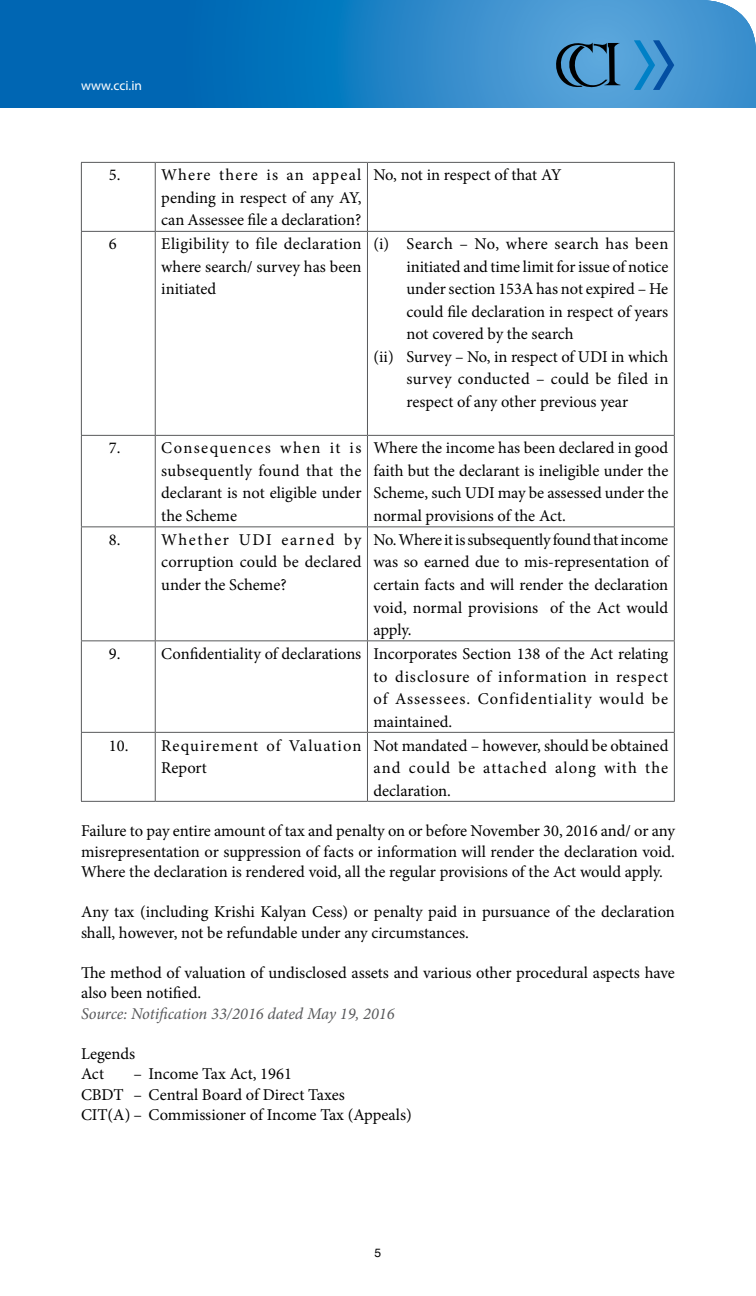
<style>
.page{position:relative;width:756px;height:1296px;background:#fff}
.page>*{position:absolute;margin:0;border:0;box-sizing:border-box;transform-origin:0 0}
.t1{font:16.5px/22.5px "Minion Pro";color:#000;text-align:justify}
.t2{font:italic 16.5px "Minion Pro";letter-spacing:-.01em;color:#58595b}
.t3{font:16.5px "Minion Pro";letter-spacing:.025em;color:#000}
.t4{font:16.5px/22.5px "Minion Pro";letter-spacing:.055em;color:#000}
.t5{font:16.5px "Minion Pro";letter-spacing:.02em;color:#000}
.t6{font:13.5px "Myriad Pro";color:#fff}
.t7{font:12px "Helvetica";color:#000}
</style>
<div class="page">
<hr style="left:81px;top:162px;width:74px;height:1px;background:#58595b">
<hr style="left:155px;top:162px;width:212px;height:1px;background:#58595b">
<hr style="left:367px;top:162px;width:308px;height:1px;background:#58595b">
<hr style="left:81px;top:231px;width:74px;height:1px;background:#58595b">
<hr style="left:155px;top:231px;width:212px;height:1px;background:#58595b">
<hr style="left:367px;top:231px;width:308px;height:1px;background:#58595b">
<hr style="left:81px;top:435px;width:74px;height:1px;background:#58595b">
<hr style="left:155px;top:435px;width:212px;height:1px;background:#58595b">
<hr style="left:367px;top:435px;width:308px;height:1px;background:#58595b">
<hr style="left:81px;top:526px;width:74px;height:1px;background:#58595b">
<hr style="left:155px;top:526px;width:212px;height:1px;background:#58595b">
<hr style="left:367px;top:526px;width:308px;height:1px;background:#58595b">
<hr style="left:81px;top:640px;width:74px;height:1px;background:#58595b">
<hr style="left:155px;top:640px;width:212px;height:1px;background:#58595b">
<hr style="left:367px;top:640px;width:308px;height:1px;background:#58595b">
<hr style="left:81px;top:732px;width:74px;height:1px;background:#58595b">
<hr style="left:155px;top:732px;width:212px;height:1px;background:#58595b">
<hr style="left:367px;top:732px;width:308px;height:1px;background:#58595b">
<hr style="left:81px;top:163px;width:1px;height:68px;background:#58595b">
<hr style="left:155px;top:163px;width:1px;height:68px;background:#58595b">
<hr style="left:367px;top:163px;width:1px;height:68px;background:#58595b">
<hr style="left:674px;top:163px;width:1px;height:68px;background:#58595b">
<hr style="left:81px;top:232px;width:1px;height:203px;background:#58595b">
<hr style="left:155px;top:232px;width:1px;height:203px;background:#58595b">
<hr style="left:367px;top:232px;width:1px;height:203px;background:#58595b">
<hr style="left:674px;top:232px;width:1px;height:203px;background:#58595b">
<hr style="left:81px;top:436px;width:1px;height:90px;background:#58595b">
<hr style="left:155px;top:436px;width:1px;height:90px;background:#58595b">
<hr style="left:367px;top:436px;width:1px;height:90px;background:#58595b">
<hr style="left:674px;top:436px;width:1px;height:90px;background:#58595b">
<hr style="left:81px;top:527px;width:1px;height:113px;background:#58595b">
<hr style="left:155px;top:527px;width:1px;height:113px;background:#58595b">
<hr style="left:367px;top:527px;width:1px;height:113px;background:#58595b">
<hr style="left:674px;top:527px;width:1px;height:113px;background:#58595b">
<hr style="left:81px;top:641px;width:1px;height:91px;background:#58595b">
<hr style="left:155px;top:641px;width:1px;height:91px;background:#58595b">
<hr style="left:367px;top:641px;width:1px;height:91px;background:#58595b">
<hr style="left:674px;top:641px;width:1px;height:91px;background:#58595b">
<hr style="left:81px;top:733px;width:1px;height:68px;background:#58595b">
<hr style="left:155px;top:733px;width:1px;height:68px;background:#58595b">
<hr style="left:367px;top:733px;width:1px;height:68px;background:#58595b">
<hr style="left:674px;top:733px;width:1px;height:68px;background:#58595b">
<hr style="left:81px;top:801px;width:74px;height:1px;background:#58595b">
<hr style="left:155px;top:801px;width:212px;height:1px;background:#58595b">
<hr style="left:367px;top:801px;width:308px;height:1px;background:#58595b">
<svg style="left:0;top:0;width:756px;height:108px;background:#207fc3"></svg>
<svg style="left:634px;top:40px;width:40px;height:50px;background:#378ccb"></svg>
<svg style="left:551px;top:42px;width:69px;height:45px;background:#3f779e"></svg>
<p class="t6" style="left:81px;top:77px;width:63px">www.cci.in</p>
<p class="t1" style="left:109px;top:164px;width:13px">5.</p>
<p class="t1" style="left:161px;top:164px;width:202px">Where there is an appeal pending in respect of any AY, can Assessee file a declaration?</p>
<p class="t1" style="left:373px;top:164px;width:190px">No, not in respect of that AY</p>
<p class="t1" style="left:109px;top:233px;width:9px">6</p>
<p class="t1" style="left:161px;top:233px;width:202px">Eligibility to file declaration where search/ survey has been initiated</p>
<p class="t3" style="left:373px;top:233px;width:296px">(i) Search – No, where search has been</p>
<p class="t1" style="left:406px;top:255px;width:263px">initiated and time limit for issue of notice</p>
<p class="t1" style="left:406px;top:278px;width:263px">under section 153A has not expired – He</p>
<p class="t1" style="left:406px;top:300px;width:263px">could file declaration in respect of years</p>
<p class="t1" style="left:406px;top:323px;width:169px">not covered by the search</p>
<p class="t1" style="left:373px;top:345px;width:296px">(ii) Survey – No, in respect of UDI in which</p>
<p class="t5" style="left:406px;top:368px;width:263px">survey conducted – could be filed in</p>
<p class="t1" style="left:406px;top:391px;width:223px">respect of any other previous year</p>
<p class="t1" style="left:109px;top:437px;width:13px">7.</p>
<p class="t1" style="left:161px;top:437px;width:202px">Consequences when it is subsequently found that the declarant is not eligible under the Scheme</p>
<p class="t1" style="left:373px;top:437px;width:296px">Where the income has been declared in good faith but the declarant is ineligible under the Scheme, such UDI may be assessed under the normal provisions of the Act.</p>
<p class="t1" style="left:109px;top:529px;width:13px">8.</p>
<p class="t1" style="left:161px;top:529px;width:202px">Whether UDI earned by corruption could be declared under the Scheme?</p>
<p class="t1" style="left:373px;top:529px;width:296px">No. Where it is subsequently found that income was so earned due to mis-representation of certain facts and will render the declaration void, normal provisions of the Act would apply.</p>
<p class="t1" style="left:109px;top:643px;width:13px">9.</p>
<p class="t1" style="left:373px;top:643px;width:296px;text-indent:-212px">Confidentiality of declarations Incorporates Section 138 of the Act relating to disclosure of information in respect of Assessees. Confidentiality would be maintained.</p>
<p class="t4" style="left:161px;top:734px;width:202px;text-indent:-52px">10. Requirement of Valuation<br>Report</p>
<p class="t1" style="left:373px;top:734px;width:296px">Not mandated – however, should be obtained and could be attached along with the declaration.</p>
<p class="t1" style="left:81px;top:821px;width:596px;line-height:20.2px">Failure to pay entire amount of tax and penalty on or before November 30, 2016 and/ or any misrepresentation or suppression of facts or information will render the declaration void.<br>Where the declaration is rendered void, all the regular provisions of the Act would apply.</p>
<p class="t1" style="left:81px;top:902px;width:595px;line-height:20.2px">Any tax (including Krishi Kalyan Cess) or penalty paid in pursuance of the declaration shall, however, not be refundable under any circumstances.</p>
<p class="t1" style="left:81px;top:963px;width:595px;line-height:20.2px">The method of valuation of undisclosed assets and various other procedural aspects have also been notified.</p>
<p class="t2" style="left:81px;top:1002px;width:315px">Source: Notification 33/2016 dated May 19, 2016</p>
<p class="t1" style="left:81px;top:1044px;width:56px;line-height:20.2px">Legends<br>Act</p>
<p class="t1" style="left:81px;top:1064px;width:332px;line-height:20.2px;text-align:left;text-indent:53px">– Income Tax Act, 1961<br>CBDT – Central Board of Direct Taxes<br>CIT (A) – Commissioner of Income Tax (Appeals)</p>
<p class="t7" style="left:375px;top:1246px;width:8px">5</p>
</div>
